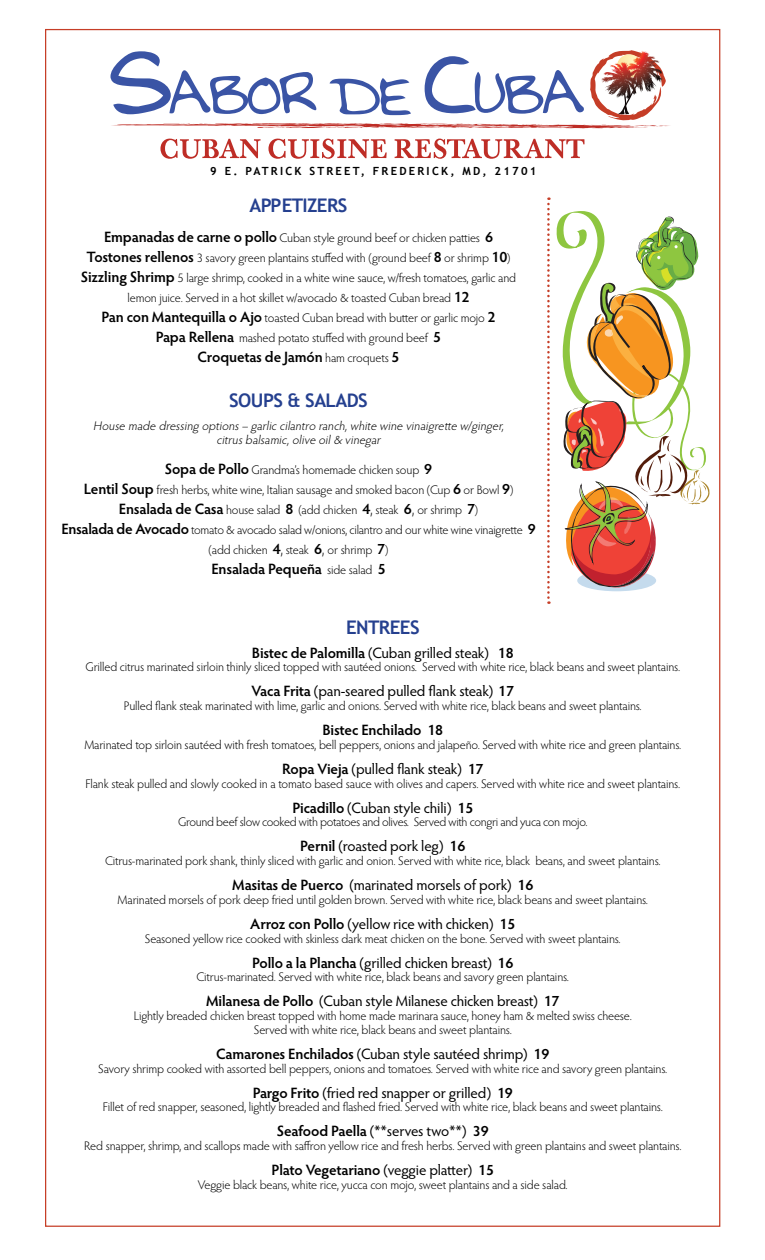
<style>
.page{position:relative;width:765px;height:1260px;background:#fff}
.page>*{position:absolute;margin:0;border:0;box-sizing:border-box;transform-origin:0 0}
.t1{font:700 18.75px "Trebuchet MS";letter-spacing:-.03em;color:#25408f}
.t2{font:15px "Hypatia Sans Pro";letter-spacing:-.01em;color:#000}
.t3{font:600 15px "Hypatia Sans Pro";letter-spacing:-.015em;color:#000}
.t4{font:300 12.5px/20px "Hypatia Sans Pro";letter-spacing:-.01em;color:#000;text-align:center}
.t5{font:italic 300 12.5px/13.8px "Hypatia Sans Pro";color:#000;text-align:center}
.t6{font:700 11.25px "Trebuchet MS";letter-spacing:.2em;color:#000}
.s1{font-weight:600;font-size:15px}
.s2{font-weight:300;font-size:12.5px}
.s3{font-size:15px}
.s4{font-weight:400}
.s5{font-weight:600}
</style>
<div class="page">
<svg style="left:557px;top:211px;width:153px;height:380px"></svg>
<svg style="left:160px;top:139px;width:101px;height:20px"></svg>
<svg style="left:268px;top:139px;width:119px;height:20px"></svg>
<svg style="left:395px;top:139px;width:190px;height:20px"></svg>
<svg style="left:110px;top:50px;width:560px;height:79px"></svg>
<svg style="left:547px;top:197px;width:3px;height:407px"></svg>
<p class="t6" style="left:210px;top:164px;width:328px">9 E. PATRICK STREET, FREDERICK, MD, 21701</p>
<h1 class="t1" style="left:250px;top:193px;width:99px">APPETIZERS</h1>
<p class="t4" style="left:81px;top:227px;width:437px"><span class="s1">Empanadas de carne o pollo</span> Cuban style ground beef or chicken patties <span class="s1">6<br>Tostones rellenos</span> 3 savory green plantains stuffed with (ground beef <span class="s1">8</span> or shrimp <span class="s1">10</span>)<br><span class="s1">Sizzling Shrimp</span> 5 large shrimp, cooked in a white wine sauce, w/fresh tomatoes, garlic and lemon juice. Served in a hot skillet w/avocado &amp; toasted Cuban bread <span class="s1">12<br>Pan con Mantequilla o Ajo</span> toasted Cuban bread with butter or garlic mojo <span class="s1">2<br>Papa Rellena</span> mashed potato stuffed with ground beef <span class="s1">5</span></p>
<p class="t3" style="left:198px;top:346px;width:203px">Croquetas de Jamón <span class="s2">ham croquets</span> 5</p>
<h1 class="t1" style="left:229px;top:388px;width:140px">SOUPS &amp; SALADS</h1>
<p class="t5" style="left:93px;top:419px;width:415px">House made dressing options– garlic cilantro ranch,white wine vinaigrette w/ginger, citrusbalsamic,olive oil&amp; vinegar</p>
<p class="t4" style="left:61px;top:460px;width:476px"><span class="s1">Sopa de Pollo</span> Grandma’s homemade chicken soup <span class="s1">9<br>Lentil Soup</span> fresh herbs, white wine, Italian sausage and smoked bacon (Cup <span class="s1">6</span> or Bowl <span class="s1">9</span>)<br><span class="s1">Ensalada de Casa</span> house salad <span class="s1">8</span> (add chicken <span class="s1">4</span><span class="s3">,</span> steak <span class="s1">6</span><span class="s3">,</span> or shrimp <span class="s1">7</span>)<br><span class="s1">Ensalada de Avocado</span> tomato &amp; avocado salad w/onions, cilantro and our white wine vinaigrette <span class="s1">9 </span>(add chicken <span class="s1">4</span><span class="s3">,</span> steak <span class="s1">6</span><span class="s3">,</span> or shrimp <span class="s1">7</span>)</p>
<p class="t3" style="left:211px;top:559px;width:176px">Ensalada Pequeña <span class="s2">side salad</span> 5</p>
<h1 class="t1" style="left:346px;top:616px;width:75px">ENTREES</h1>
<p class="t3" style="left:252px;top:642px;width:263px">Bistec de Palomilla <span class="s4">(Cuban grilled steak)</span> 18</p>
<p class="t4" style="left:86px;top:657px;width:596px">Grilled citrus marinated sirloin thinly sliced topped with sautéed onions. Served with white rice, black beans and sweet plantains.</p>
<p class="t2" style="left:252px;top:681px;width:264px"><span class="s5">Vaca Frita</span> (pan-seared pulled flank steak) <span class="s5">17</span></p>
<p class="t4" style="left:124px;top:696px;width:519px">Pulled flank steak marinated with lime, garlic and onions. Served with white rice, black beans and sweet plantains.</p>
<p class="t3" style="left:322px;top:720px;width:122px">Bistec Enchilado 18</p>
<p class="t4" style="left:84px;top:734px;width:599px">Marinated top sirloin sautéed with fresh tomatoes, bell peppers, onions and jalapeño. Served with white rice and green plantains.</p>
<p class="t2" style="left:282px;top:759px;width:203px"><span class="s5">Ropa Vieja</span> (pulled flank steak) <span class="s5">17</span></p>
<p class="t4" style="left:85px;top:773px;width:596px">Flank steak pulled and slowly cooked in a tomato based sauce with olives and capers. Served with white rice and sweet plantains.</p>
<p class="t2" style="left:292px;top:797px;width:183px"><span class="s5">Picadillo</span> (Cuban style chili) <span class="s5">15</span></p>
<p class="t4" style="left:178px;top:812px;width:411px">Ground beef slow cooked with potatoes and olives. Served with congri and yuca con mojo.</p>
<p class="t2" style="left:300px;top:836px;width:167px"><span class="s5">Pernil</span> (roasted pork leg) <span class="s5">16</span></p>
<p class="t4" style="left:105px;top:851px;width:557px">Citrus-marinated pork shank, thinly sliced with garlic and onion. Served with white rice, black beans, and sweet plantains.</p>
<p class="t2" style="left:232px;top:875px;width:303px"><span class="s5">Masitas de Puerco</span> (marinated morsels of pork) <span class="s5">16</span></p>
<p class="t4" style="left:118px;top:889px;width:532px">Marinated morsels of pork deep fried until golden brown. Served with white rice, black beans and sweet plantains.</p>
<p class="t2" style="left:250px;top:914px;width:267px"><span class="s5">Arroz con Pollo</span> (yellow rice with chicken) <span class="s5">15</span></p>
<p class="t4" style="left:145px;top:928px;width:477px">Seasoned yellow rice cooked with skinless dark meat chicken on the bone. Served with sweet plantains.</p>
<p class="t2" style="left:252px;top:952px;width:263px"><span class="s5">Pollo a la Plancha</span> (grilled chicken breast) <span class="s5">16</span></p>
<p class="t4" style="left:197px;top:967px;width:374px">Citrus-marinated. Served with white rice, black beans and savory green plantains.</p>
<p class="t2" style="left:206px;top:991px;width:355px"><span class="s5">Milanesa de Pollo</span> (Cuban style Milanese chicken breast) <span class="s5">17</span></p>
<p class="t4" style="left:134px;top:1009px;width:500px;line-height:13.8px">Lightly breaded chicken breast topped with home made marinara sauce, honey ham &amp; melted swiss cheese.<br>Served with white rice, black beans and sweet plantains.</p>
<p class="t2" style="left:216px;top:1044px;width:335px"><span class="s5">Camarones Enchilados</span> (Cuban style sautéed shrimp) <span class="s5">19</span></p>
<p class="t4" style="left:98px;top:1058px;width:571px">Savory shrimp cooked with assorted bell peppers, onions and tomatoes. Served with white rice and savory green plantains.</p>
<p class="t2" style="left:253px;top:1082px;width:262px"><span class="s5">Pargo Frito</span> (fried red snapper or grilled) <span class="s5">19</span></p>
<p class="t4" style="left:103px;top:1097px;width:562px">Fillet of red snapper, seasoned, lightly breaded and flashed fried. Served with white rice, black beans and sweet plantains.</p>
<p class="t3" style="left:277px;top:1121px;width:213px">Seafood Paella <span class="s4">(**serves two**)</span> 39</p>
<p class="t4" style="left:84px;top:1136px;width:599px">Red snapper, shrimp, and scallops made with saffron yellow rice and fresh herbs. Served with green plantains and sweet plantains.</p>
<p class="t3" style="left:272px;top:1160px;width:224px">Plato Vegetariano <span class="s4">(veggie platter)</span> 15</p>
<p class="t4" style="left:198px;top:1174px;width:371px">Veggie black beans, white rice, yucca con mojo, sweet plantains and a side salad.</p>
</div>
